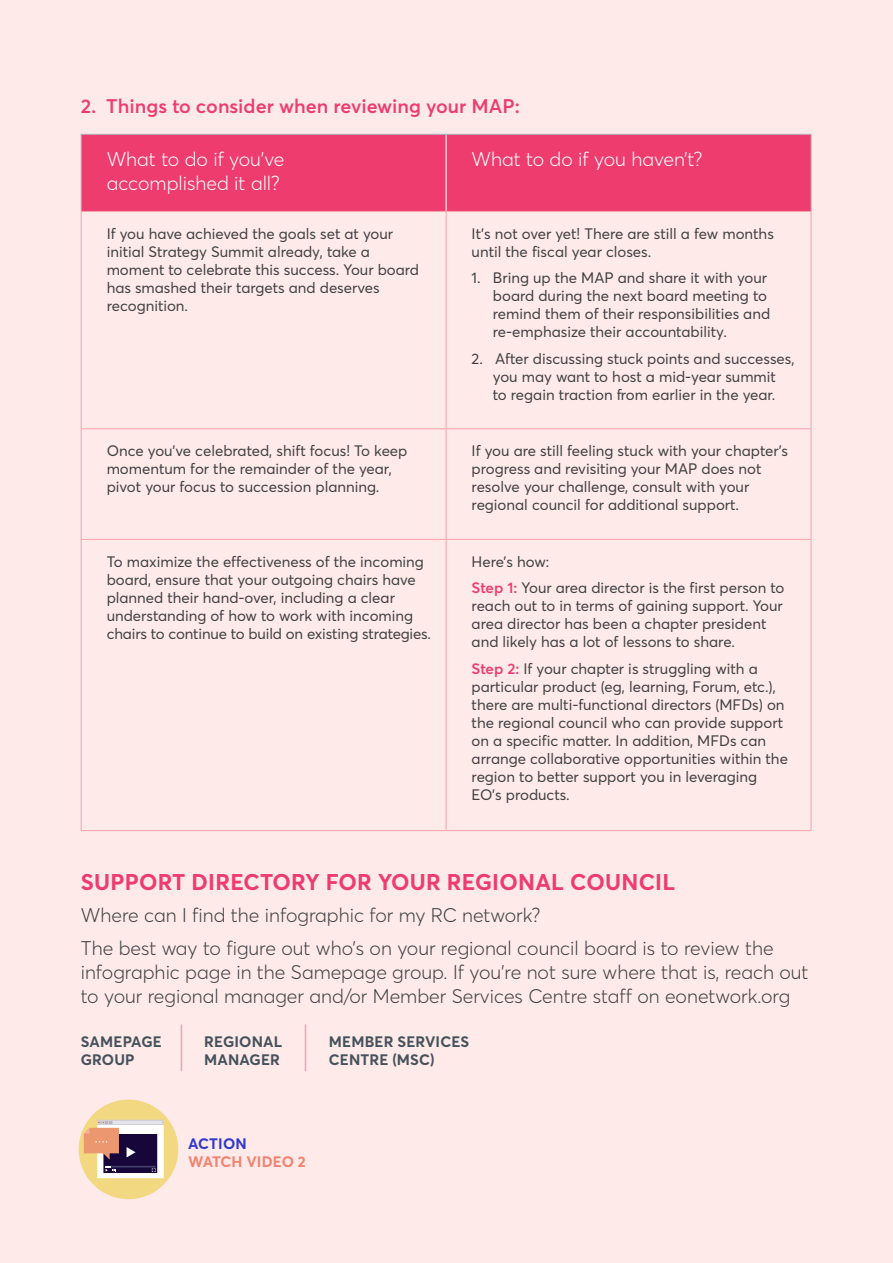
<style>
.page{position:relative;width:893px;height:1263px;background:#fdeae9}
.page>*{position:absolute;margin:0;border:0;box-sizing:border-box;transform-origin:0 0}
.t1{font:700 22.5px "Averta PE";letter-spacing:.01em;color:#ee3c6f}
.t2{font:300 19.5px/32.5px "Averta PE";color:#414042}
.t3{font:300 19.5px/24px "Averta PE";color:#fff}
.t4{font:600 19.5px "Averta PE";color:#ee3c6f}
.t5{font:15px/18px "Averta PE";color:#414042}
.t6{font:700 15px/18px "Averta PE";letter-spacing:.01em;color:#45525c}
.t7{font:700 15px "Averta PE";color:#f3836f}
.t8{font:700 15px "Averta PE";letter-spacing:.01em;color:#3239cb}
.s1{font-weight:600;color:#ee3c6f}
</style>
<div class="page">
<div style="left:82px;top:135px;width:729px;height:76px;background:#ee3c6f"></div>
<hr style="left:81px;top:212px;width:1px;height:216px;background:#f6a1ab">
<hr style="left:446px;top:212px;width:1px;height:216px;background:#f6a1ab">
<hr style="left:811px;top:212px;width:1px;height:216px;background:#f6a1ab">
<hr style="left:81px;top:428px;width:365px;height:1px;background:#f6a1ab">
<hr style="left:81px;top:429px;width:1px;height:110px;background:#f6a1ab">
<hr style="left:446px;top:428px;width:365px;height:1px;background:#f6a1ab">
<hr style="left:446px;top:429px;width:1px;height:110px;background:#f6a1ab">
<hr style="left:811px;top:429px;width:1px;height:110px;background:#f6a1ab">
<hr style="left:81px;top:539px;width:365px;height:1px;background:#f6a1ab">
<hr style="left:81px;top:540px;width:1px;height:290px;background:#f6a1ab">
<hr style="left:446px;top:539px;width:365px;height:1px;background:#f6a1ab">
<hr style="left:446px;top:540px;width:1px;height:290px;background:#f6a1ab">
<hr style="left:811px;top:540px;width:1px;height:290px;background:#f6a1ab">
<hr style="left:81px;top:830px;width:365px;height:1px;background:#f6a1ab">
<hr style="left:446px;top:830px;width:365px;height:1px;background:#f6a1ab">
<hr style="left:81px;top:134px;width:365px;height:1px;background:#adadbe">
<hr style="left:81px;top:135px;width:1px;height:76px;background:#adadbe">
<hr style="left:446px;top:134px;width:365px;height:1px;background:#adadbe">
<hr style="left:811px;top:135px;width:1px;height:76px;background:#adadbe">
<hr style="left:446px;top:135px;width:1px;height:76px;background:#fff">
<hr style="left:81px;top:211px;width:365px;height:1px;background:#f6a1ab">
<hr style="left:446px;top:211px;width:365px;height:1px;background:#f6a1ab">
<div style="left:79px;top:1099px;width:99px;height:100px;background:#f3d882;border-radius:50%"></div>
<div style="left:97px;top:1120px;width:67px;height:5px;background:#d1ced5"></div>
<svg style="left:84px;top:1121px;width:80px;height:57px;background:#a1888c"></svg>
<hr style="left:181px;top:1024px;width:1px;height:47px;background:#f6a1ab">
<hr style="left:305px;top:1024px;width:1px;height:47px;background:#f6a1ab">
<h2 class="t4" style="left:81px;top:92px;width:441px">2. Things to consider when reviewing your MAP:</h2>
<h2 class="t3" style="left:107px;top:147px;width:179px">What to do if you’ve accomplished it all?</h2>
<h2 class="t3" style="left:472px;top:147px;width:232px">What to do if you haven’t?</h2>
<p class="t5" style="left:107px;top:224px;width:314px">If you have achieved the goals set at your initial Strategy Summit already, take a moment to celebrate this success. Your board has smashed their targets and deserves recognition.</p>
<p class="t5" style="left:472px;top:224px;width:304px">It’s not over yet! There are still a few months until the fiscal year closes.</p>
<p class="t5" style="left:493px;top:268px;width:279px;text-indent:-21px">1. Bring up the MAP and share it with your board during the next board meeting to remind them of their responsibilities and re-emphasize their accountability.</p>
<p class="t5" style="left:472px;top:349px;width:324px;text-align:center">2. After discussing stuck points and successes, you may want to host a mid-year summit<br>to regain traction from earlier in the year.</p>
<p class="t5" style="left:107px;top:441px;width:302px">Once you’ve celebrated, shift focus! To keep momentum for the remainder of the year, pivot your focus to succession planning.</p>
<p class="t5" style="left:472px;top:441px;width:318px">If you are still feeling stuck with your chapter’s progress and revisiting your MAP does not resolve your challenge, consult with your regional council for additional support.</p>
<p class="t5" style="left:107px;top:552px;width:326px">To maximize the effectiveness of the incoming board, ensure that your outgoing chairs have planned their hand-over, including a clear understanding of how to work with incoming chairs to continue to build on existing strategies.</p>
<p class="t5" style="left:472px;top:548px;width:314px;line-height:26.5px">Here’s how:<br><span class="s1">Step 1:</span> Your area director is the first person to</p>
<p class="t5" style="left:472px;top:596px;width:313px">reach out to in terms of gaining support. Your area director has been a chapter president and likely has a lot of lessons to share.</p>
<p class="t5" style="left:472px;top:659px;width:318px"><span class="s1">Step 2:</span> If your chapter is struggling with a particular product (eg, learning, Forum, etc.), there are multi-functional directors (MFDs) on the regional council who can provide support on a specific matter. In addition, MFDs can arrange collaborative opportunities within the region to better support you in leveraging EO’s products.</p>
<h1 class="t1" style="left:81px;top:866px;width:596px">SUPPORT DIRECTORY FOR YOUR REGIONAL COUNCIL</h1>
<h2 class="t2" style="left:81px;top:898px;width:694px">Where can I find the infographic for my RC network?<br>The best way to figure out who’s on your regional council board is to review the</h2>
<h2 class="t2" style="left:81px;top:959px;width:729px;line-height:24px">infographic page in the Samepage group. If you’re not sure where that is, reach out to your regional manager and/or Member Services Centre staff on eonetwork.org</h2>
<p class="t6" style="left:81px;top:1032px;width:82px">SAMEPAGE<br>GROUP</p>
<p class="t6" style="left:204px;top:1032px;width:80px">REGIONAL<br>MANAGER</p>
<p class="t6" style="left:329px;top:1032px;width:142px">MEMBER SERVICES<br>CENTRE (MSC)</p>
<p class="t8" style="left:188px;top:1133px;width:60px">ACTION</p>
<p class="t7" style="left:188px;top:1151px;width:119px">WATCH VIDEO 2</p>
</div>
